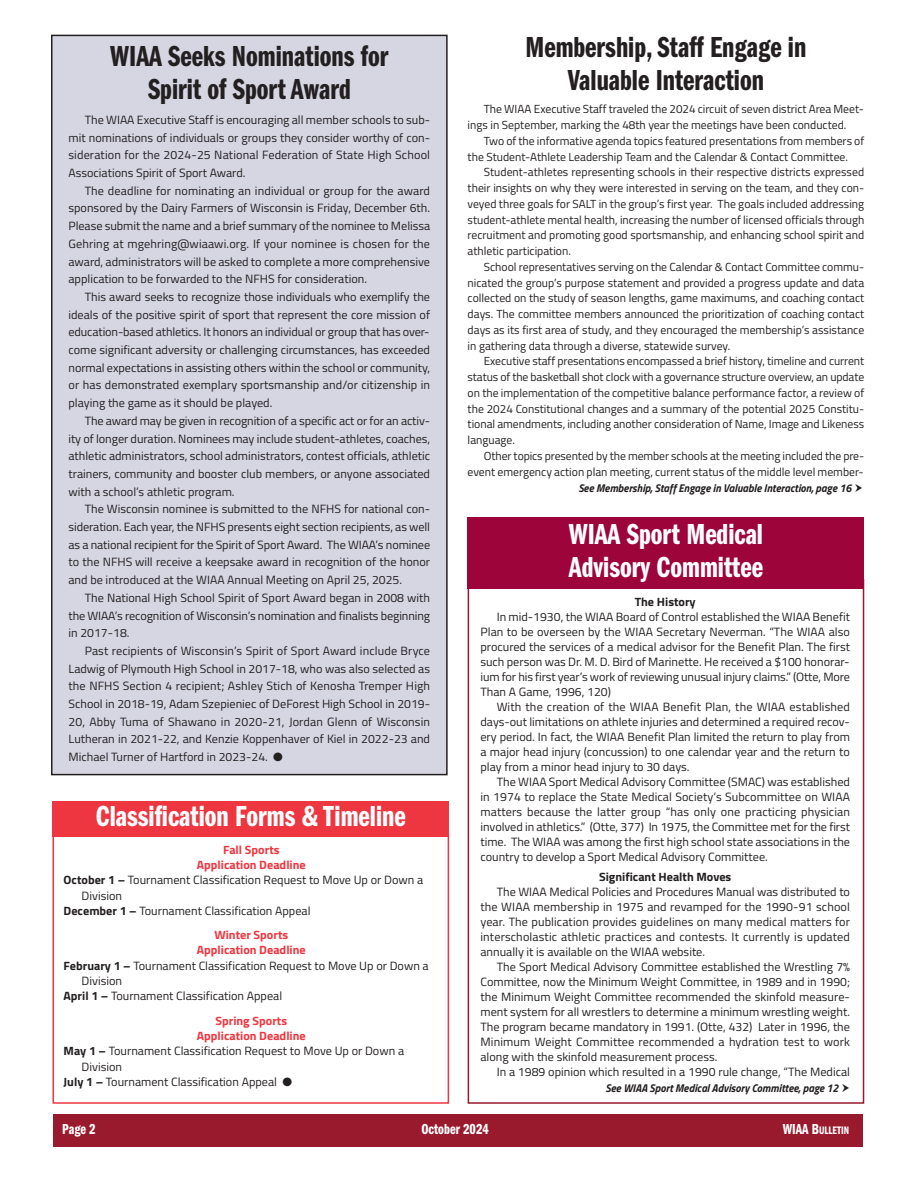
<style>
.page{position:relative;width:918px;height:1188px;background:#fff}
.page>*{position:absolute;margin:0;border:0;box-sizing:border-box;transform-origin:0 0}
.t1{font:30px/33px "Franklin Gothic Demi Cmpr";color:#231f20;text-align:center}
.t2{font:30px/33px "Franklin Gothic Demi Cmpr";color:#fff}
.t3{font:15px "Franklin Gothic Demi Cmpr";color:#fff}
.t4{font:12px/17.7px "Titillium";color:#231f20;text-align:justify}
.t5{font:700 12px "Titillium";color:#ee3640}
.t6{font:700 12px "Titillium";color:#231f20}
.t7{font:11.7px/15.8px "Titillium";color:#231f20;text-align:justify}
.t8{font:italic 700 11.25px "Titillium";color:#231f20;scale:.95 1}
.t9{font:11.25px "Franklin Gothic Demi Cmpr";color:#fff}
.s1{font-weight:700}
.s2{font-size:15px}
</style>
<div class="page">
<div style="left:468px;top:579px;width:396px;height:525px;border:2px solid #981a2c"></div>
<div style="left:52px;top:834px;width:397px;height:270px;border:2px solid #ee3640"></div>
<div style="left:52px;top:35px;width:395px;height:740px;background:#d6d6e3"></div>
<div style="left:51px;top:35px;width:397px;height:740px;border:2px solid #231f20"></div>
<div style="left:53px;top:1114px;width:810px;height:33px;background:#981a2c"></div>
<div style="left:468px;top:517px;width:396px;height:72px;background:#9d053a"></div>
<div style="left:52px;top:801px;width:397px;height:36px;background:#ee3640"></div>
<h1 class="t1" style="left:110px;top:42px;width:280px">WIAA Seeks Nominations for<br>Spirit of Sport Award</h1>
<h1 class="t1" style="left:526px;top:33px;width:282px">Membership, Staff Engage in<br>Valuable Interaction</h1>
<p class="t7" style="left:468px;top:103px;width:398px;text-indent:16px">The WIAA Executive Staff traveled the 2024 circuit of seven district Area Meet&shy;ings in September, marking the 48th year the meetings have been conducted.</p>
<p class="t7" style="left:468px;top:134px;width:398px;text-indent:16px">Two of the informative agenda topics featured presentations from members of the Student-Athlete Leadership Team and the Calendar &amp; Contact Committee.</p>
<p class="t7" style="left:468px;top:166px;width:398px;text-indent:16px">Student-athletes representing schools in their respective districts expressed their insights on why they were interested in serving on the team, and they con&shy;veyed three goals for SALT in the group’s first year. The goals included addressing student-athlete mental health, increasing the number of licensed officials through recruitment and promoting good sportsmanship, and enhancing school spirit and athletic participation.</p>
<p class="t7" style="left:468px;top:260px;width:398px;text-indent:16px">School representatives serving on the Calendar &amp; Contact Committee commu&shy;nicated the group’s purpose statement and provided a progress update and data collected on the study of season lengths, game maximums, and coaching contact days. The committee members announced the prioritization of coaching contact days as its first area of study, and they encouraged the membership’s assistance in gathering data through a diverse, statewide survey.</p>
<p class="t7" style="left:468px;top:355px;width:398px;text-indent:16px">Executive staff presentations encompassed a brief history, timeline and current status of the basketball shot clock with a governance structure overview, an update on the implementation of the competitive balance performance factor, a review of the 2024 Constitutional changes and a summary of the potential 2025 Constitu&shy;tional amendments, including another consideration of Name, Image and Likeness language.</p>
<p class="t7" style="left:468px;top:449px;width:398px;text-align:right">Other topics presented by the member schools at the meeting included the pre&shy;event emergency action plan meeting, current status of the middle level member-</p>
<p class="t4" style="left:68px;top:112px;width:363px;text-indent:16px">The WIAA Executive Staff is encouraging all member schools to sub&shy;mit nominations of individuals or groups they consider worthy of con&shy;sideration for the 2024-25 National Federation of State High School Associations Spirit of Sport Award.</p>
<p class="t4" style="left:68px;top:183px;width:363px;text-indent:16px">The deadline for nominating an individual or group for the award sponsored by the Dairy Farmers of Wisconsin is Friday, December 6th.<br>Please submit the name and a brief summary of the nominee to Melissa Gehring at mgehring@wiaawi.org. If your nominee is chosen for the award, administrators will be asked to complete a more comprehensive application to be forwarded to the NFHS for consideration.</p>
<p class="t4" style="left:68px;top:289px;width:363px;text-indent:16px">This award seeks to recognize those individuals who exemplify the ideals of the positive spirit of sport that represent the core mission of education-based athletics. It honors an individual or group that has over&shy;come significant adversity or challenging circumstances, has exceeded normal expectations in assisting others within the school or community, or has demonstrated exemplary sportsmanship and/or citizenship in playing the game as it should be played.</p>
<p class="t4" style="left:68px;top:413px;width:363px;text-indent:16px">The award may be given in recognition of a specific act or for an activ&shy;ity of longer duration. Nominees may include student-athletes, coaches, athletic administrators, school administrators, contest officials, athletic trainers, community and booster club members, or anyone associated with a school’s athletic program.</p>
<p class="t4" style="left:68px;top:502px;width:363px;text-indent:16px">The Wisconsin nominee is submitted to the NFHS for national con&shy;sideration. Each year, the NFHS presents eight section recipients, as well as a national recipient for the Spirit of Sport Award. The WIAA’s nominee to the NFHS will receive a keepsake award in recognition of the honor and be introduced at the WIAA Annual Meeting on April 25, 2025.</p>
<p class="t4" style="left:68px;top:590px;width:363px;text-indent:16px">The National High School Spirit of Sport Award began in 2008 with the WIAA’s recognition of Wisconsin’s nomination and finalists beginning in 2017-18.</p>
<p class="t4" style="left:68px;top:643px;width:363px;text-indent:16px">Past recipients of Wisconsin’s Spirit of Sport Award include Bryce Ladwig of Plymouth High School in 2017-18, who was also selected as the NFHS Section 4 recipient; Ashley Stich of Kenosha Tremper High School in 2018-19, Adam Szepieniec of DeForest High School in 2019- 20, Abby Tuma of Shawano in 2020-21, Jordan Glenn of Wisconsin Lutheran in 2021-22, and Kenzie Koppenhaver of Kiel in 2022-23 and Michael Turner of Hartford in 2023-24. ●</p>
<p class="t8" style="left:578px;top:484px;width:289px">See Membership, Staff Engage in Valuable Interaction, page 16</p>
<h1 class="t2" style="left:569px;top:520px;width:196px">WIAA Sport Medical<br>Advisory Committee</h1>
<p class="t6" style="left:635px;top:598px;width:63px">The History</p>
<p class="t4" style="left:480px;top:611px;width:371px;line-height:15px;text-indent:16px">In mid-1930, the WIAA Board of Control established the WIAA Benefit Plan to be overseen by the WIAA Secretary Neverman. “The WIAA also procured the services of a medical advisor for the Benefit Plan. The first such person was Dr. M. D. Bird of Marinette. He received a $100 honorar&shy;ium for his first year’s work of reviewing unusual injury claims.” (Otte, More Than A Game, 1996, 120)</p>
<p class="t4" style="left:480px;top:701px;width:371px;line-height:15px;text-indent:16px">With the creation of the WIAA Benefit Plan, the WIAA established days-out limitations on athlete injuries and determined a required recov&shy;ery period. In fact, the WIAA Benefit Plan limited the return to play from a major head injury (concussion) to one calendar year and the return to play from a minor head injury to 30 days.</p>
<p class="t4" style="left:480px;top:776px;width:371px;line-height:15px;text-indent:16px">The WIAA Sport Medical Advisory Committee (SMAC) was established in 1974 to replace the State Medical Society‘s Subcommittee on WIAA matters because the latter group “has only one practicing physician involved in athletics.” (Otte, 377) In 1975, the Committee met for the first time. The WIAA was among the first high school state associations in the country to develop a Sport Medical Advisory Committee.</p>
<p class="t6" style="left:599px;top:873px;width:134px">Significant Health Moves</p>
<p class="t4" style="left:480px;top:886px;width:371px;line-height:15px;text-indent:16px">The WIAA Medical Policies and Procedures Manual was distributed to the WIAA membership in 1975 and revamped for the 1990-91 school year. The publication provides guidelines on many medical matters for interscholastic athletic practices and contests. It currently is updated annually it is available on the WIAA website.</p>
<p class="t4" style="left:480px;top:961px;width:371px;line-height:15px;text-indent:16px">The Sport Medical Advisory Committee established the Wrestling 7% Committee, now the Minimum Weight Committee, in 1989 and in 1990; the Minimum Weight Committee recommended the skinfold measure&shy;ment system for all wrestlers to determine a minimum wrestling weight.<br>The program became mandatory in 1991. (Otte, 432) Later in 1996, the Minimum Weight Committee recommended a hydration test to work along with the skinfold measurement process.</p>
<p class="t4" style="left:497px;top:1064px;width:355px">In a 1989 opinion which resulted in a 1990 rule change, “The Medical</p>
<p class="t8" style="left:606px;top:1084px;width:247px">See WIAA Sport Medical Advisory Committee, page 12</p>
<h1 class="t2" style="left:96px;top:802px;width:311px">Classification Forms &amp; Timeline</h1>
<p class="t5" style="left:223px;top:845px;width:58px">Fall Sports</p>
<p class="t5" style="left:197px;top:861px;width:110px">Application Deadline</p>
<p class="t4" style="left:64px;top:873px;width:361px"><span class="s1">October 1 –</span> Tournament Classification Request to Move Up or Down a</p>
<p class="t4" style="left:82px;top:888px;width:42px">Division</p>
<p class="t4" style="left:64px;top:903px;width:248px"><span class="s1">December 1 –</span> Tournament Classification Appeal</p>
<p class="t5" style="left:214px;top:931px;width:75px">Winter Sports</p>
<p class="t5" style="left:197px;top:946px;width:110px">Application Deadline</p>
<p class="t4" style="left:64px;top:958px;width:367px"><span class="s1">February 1 –</span> Tournament Classification Request to Move Up or Down a</p>
<p class="t4" style="left:82px;top:973px;width:42px">Division</p>
<p class="t4" style="left:64px;top:989px;width:220px"><span class="s1">April 1 –</span> Tournament Classification Appeal</p>
<p class="t5" style="left:216px;top:1016px;width:73px">Spring Sports</p>
<p class="t5" style="left:197px;top:1032px;width:110px">Application Deadline</p>
<p class="t4" style="left:64px;top:1044px;width:342px"><span class="s1">May 1 –</span> Tournament Classification Request to Move Up or Down a</p>
<p class="t4" style="left:82px;top:1059px;width:42px">Division</p>
<p class="t4" style="left:64px;top:1074px;width:230px"><span class="s1">July 1 –</span> Tournament Classification Appeal ●</p>
<p class="t3" style="left:62px;top:1124px;width:35px">Page 2</p>
<p class="t3" style="left:421px;top:1124px;width:69px">October 2024</p>
<p class="t9" style="left:783px;top:1127px;width:68px"><span class="s2">WIAA B</span>ULLETIN</p>
</div>
